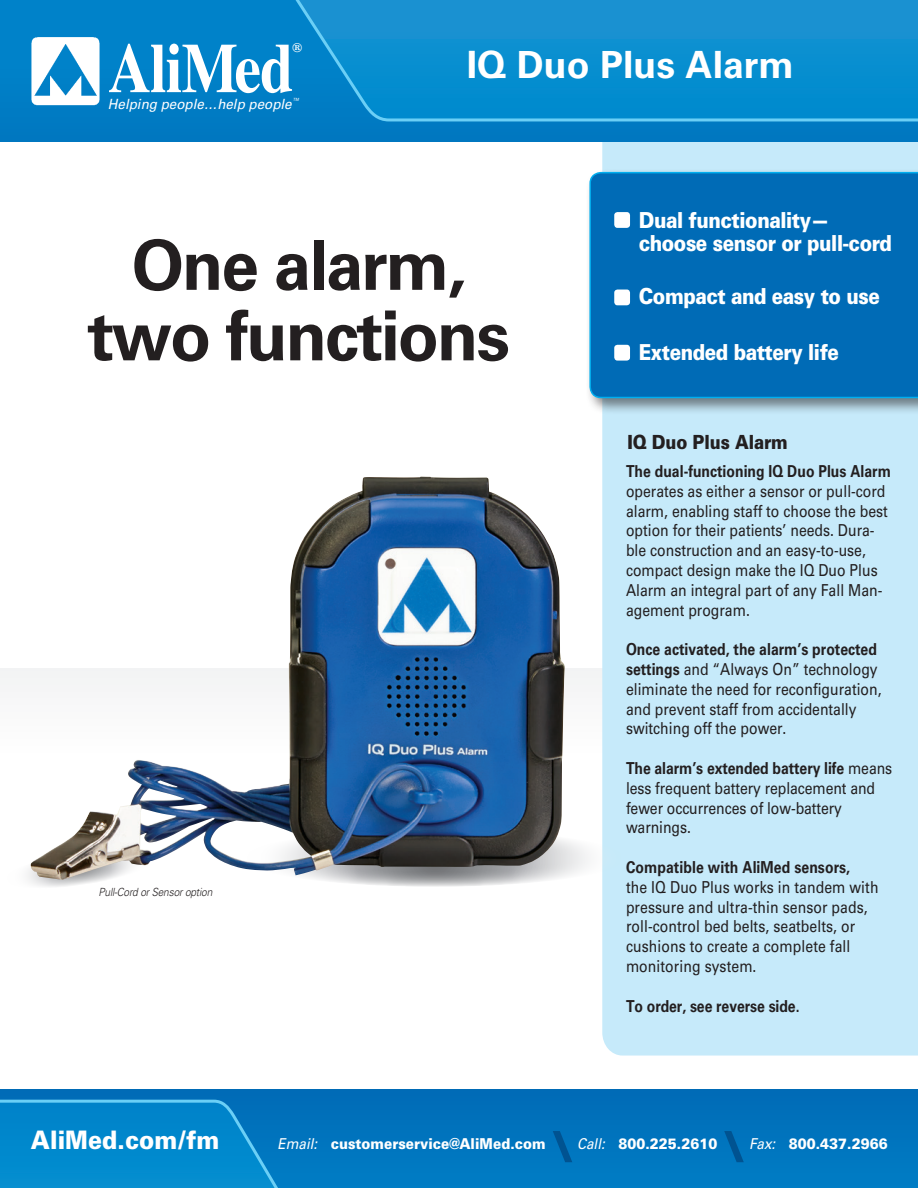
<style>
.page{position:relative;width:918px;height:1188px;background:#fff}
.page>*{position:absolute;margin:0;border:0;box-sizing:border-box;transform-origin:0 0}
.t1{font:700 70.2px "Times";letter-spacing:-.015em;color:#fff;scale:.85 1}
.Bro_SS_-_Front_Main{font:700 69px "Univers LT Std";letter-spacing:-.03em;color:#231f20}
.t2{font:900 42px "Univers LT Std";color:#005391;scale:1.35 1}
.Bro_SS_-_Headline_to{font:700 37.5px "Univers LT Std";color:#fff}
.Bro_SS_-_Footer_bold{font:900 25.5px "Univers LT Std";color:#fff;scale:.9 1}
.Bro_SS_-_Sidebar_Bul{font:900 22.05px "Univers LT Std";letter-spacing:-.025em;color:#fff;scale:.85 1}
.Bro_SS_-_Front_Sideb{font:900 19.5px "Univers LT Std";letter-spacing:-.01em;color:#231f20;scale:.85 1}
.Front_Product_Body_1{font:16.5px/19.8px "Univers LT Std";color:#231f20;scale:.85 1}
.Front_Product_Body_1-2{font:700 16.5px "Univers LT Std";letter-spacing:-.005em;color:#231f20;scale:.85 1}
.Bro_SS_-_Footer_bold-2{font:900 15px "Univers LT Std";color:#fff;scale:.9 1}
.Bro_SS_-_Footer_bold-3{font:italic 15px "Univers LT Std";color:#fff;scale:.9 1}
.t3{font:italic 14.1px "Univers LT Std";color:#fff;scale:.95 1}
.t4{font:700 12.9px "Times";color:#fff}
.Bro_SS_-_Caption{font:italic 300 11.25px "Univers LT Std";letter-spacing:-.015em;color:#231f20;scale:.9 1}
.t5{font:italic 8.4px "Univers LT Std";color:#fff;scale:.95 1}
.s1{font-weight:700}
</style>
<div class="page">
<div style="left:602px;top:141px;width:316px;height:915px;background:#c6eafa"></div>
<div style="left:586px;top:168px;width:332px;height:247px;background:#231f20;opacity:.55"></div>
<div style="left:589px;top:172px;width:329px;height:226px;background:#006bb6"></div>
<div style="left:614px;top:290px;width:16px;height:15px;background:#fff;border-radius:3px"></div>
<div style="left:614px;top:345px;width:16px;height:16px;background:#fff;border-radius:3px"></div>
<div style="left:614px;top:212px;width:16px;height:16px;background:#fff;border-radius:3px"></div>
<svg style="left:244px;top:830px;width:381px;height:57px"></svg>
<svg style="left:27px;top:869px;width:76px;height:18px"></svg>
<img style="left:30px;top:477px;width:531px;height:403px">
<div style="left:0;top:0;width:918px;height:141px;background:#007ec5"></div>
<svg style="left:295px;top:0;width:623px;height:122px"></svg>
<img style="left:31px;top:37px;width:69px;height:69px">
<div style="left:0;top:1089px;width:918px;height:99px;background:#0073bd"></div>
<svg style="left:0;top:1099px;width:278px;height:89px"></svg>
<p class="t1" style="left:108px;top:1px;width:220px">AliMed</p>
<p class="t4" style="left:293px;top:35px;width:11px">R</p>
<p class="t3" style="left:108px;top:96px;width:195px">Helping people…help people</p>
<p class="t5" style="left:292px;top:96px;width:10px">TM</p>
<p class="Bro_SS_-_Headline_to" style="left:467px;top:42px;width:329px">IQ Duo Plus Alarm</p>
<p class="Bro_SS_-_Sidebar_Bul" style="left:639px;top:206px;width:226px">Dual functionality—</p>
<p class="Bro_SS_-_Front_Main" style="left:132px;top:225px;width:336px">One alarm,</p>
<p class="Bro_SS_-_Sidebar_Bul" style="left:639px;top:230px;width:299px">choose sensor or pull-cord</p>
<p class="Bro_SS_-_Front_Main" style="left:88px;top:296px;width:424px">two functions</p>
<p class="Bro_SS_-_Sidebar_Bul" style="left:639px;top:283px;width:285px">Compact and easy to use</p>
<p class="Bro_SS_-_Sidebar_Bul" style="left:639px;top:339px;width:237px">Extended battery life</p>
<p class="Bro_SS_-_Front_Sideb" style="left:628px;top:430px;width:190px">IQ Duo Plus Alarm</p>
<p class="Bro_SS_-_Caption" style="left:99px;top:885px;width:128px">Pull-Cord or Sensor option</p>
<p class="Bro_SS_-_Footer_bold" style="left:31px;top:1124px;width:211px">AliMed.com/fm</p>
<p class="Front_Product_Body_1" style="left:626px;top:461px;width:313px"><span class="s1">The dual-functioning IQ Duo Plus Alarm </span>operates as either a sensor or pull-cord alarm, enabling staff to choose the best</p>
<p class="Front_Product_Body_1" style="left:626px;top:541px;width:284px">ble construction and an easy t o- -use,</p>
<p class="Front_Product_Body_1" style="left:626px;top:521px;width:294px">option for their patients’ needs. Dura-</p>
<p class="Front_Product_Body_1" style="left:626px;top:560px;width:298px">compact design make the IQ Duo Plus</p>
<p class="Front_Product_Body_1" style="left:626px;top:600px;width:147px">agement program.</p>
<p class="Front_Product_Body_1" style="left:626px;top:580px;width:303px">Alarm an integral part of any Fall Man-</p>
<p class="Front_Product_Body_1" style="left:626px;top:640px;width:302px"><span class="s1">Once activated, the alarm s’ protected settings</span> and “Always On” technology eliminate the need for reconfiguration, and prevent staff from accidentally switching off the power.</p>
<p class="Front_Product_Body_1" style="left:626px;top:758px;width:315px"><span class="s1">The alarm s’ extended battery life</span> means less frequent battery replacement and fewer occurrences of low-battery warnings.</p>
<p class="Front_Product_Body_1" style="left:626px;top:857px;width:299px"><span class="s1">Compatible with AliMed sensors,<br></span>the IQ Duo Plus works in tandem with pressure and ultra-thin sensor pads, roll-control bed belts, seatbelts, or cushions to create a complete fall monitoring system.</p>
<p class="Front_Product_Body_1-2" style="left:626px;top:996px;width:206px">To order, see reverse side.</p>
<p class="Bro_SS_-_Footer_bold-3" style="left:278px;top:1135px;width:46px">Email:</p>
<p class="t2" style="left:555px;top:1120px;width:13px">\</p>
<p class="t2" style="left:726px;top:1120px;width:13px">\</p>
<p class="Bro_SS_-_Footer_bold-2" style="left:331px;top:1134px;width:240px">customerservice@AliMed.com</p>
<p class="Bro_SS_-_Footer_bold-3" style="left:577px;top:1135px;width:32px">Call:</p>
<p class="Bro_SS_-_Footer_bold-3" style="left:749px;top:1135px;width:31px">Fax:</p>
<p class="Bro_SS_-_Footer_bold-2" style="left:618px;top:1134px;width:112px">800.225.2610</p>
<p class="Bro_SS_-_Footer_bold-2" style="left:789px;top:1134px;width:112px">800.437.2966</p>
</div>
